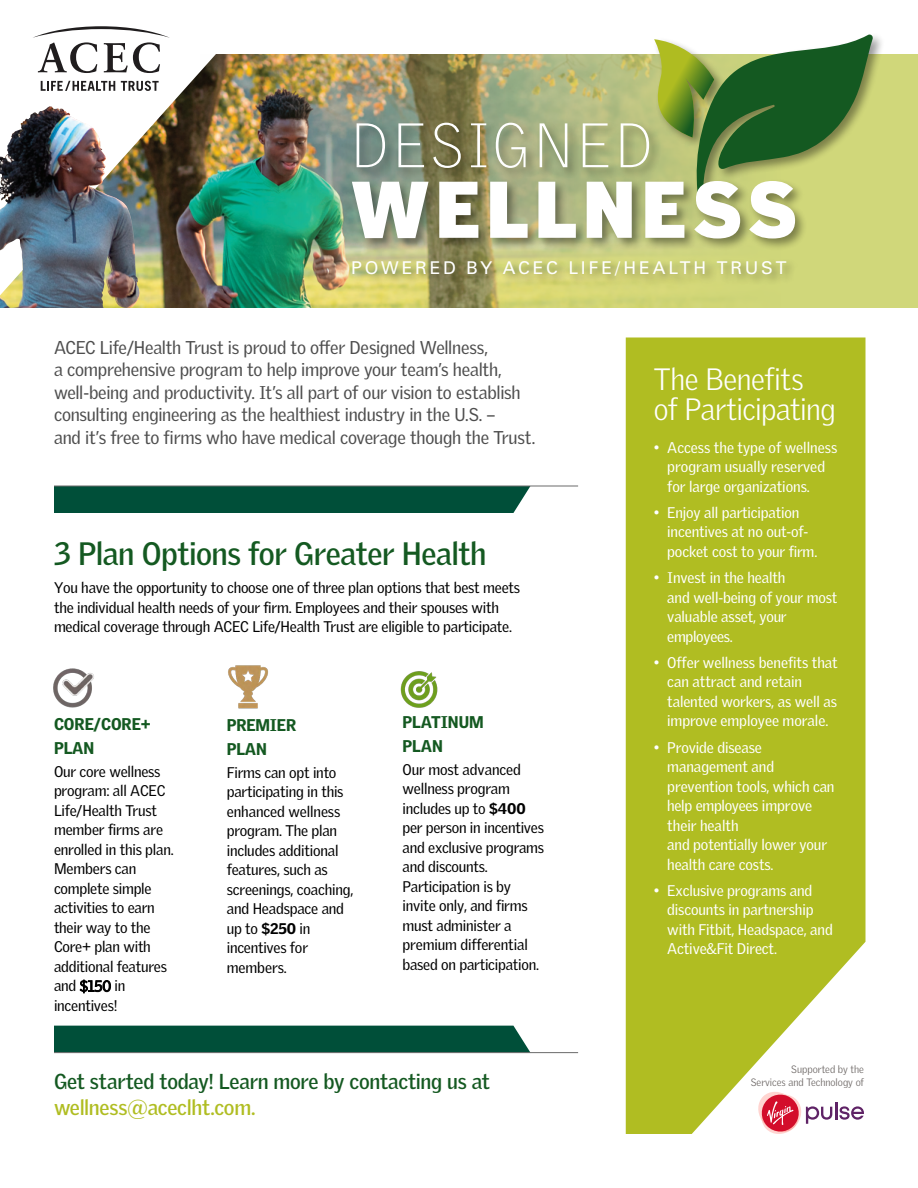
<style>
.page{position:relative;width:918px;height:1188px;background:#fff}
.page>*{position:absolute;margin:0;border:0;box-sizing:border-box;transform-origin:0 0}
.t1{font:900 78px "Griffith Gothic";letter-spacing:.085em;color:#fff}
.t2{font:100 60.9px "Griffith Gothic";letter-spacing:.07em;color:#fff}
.Heads{font:700 31.5px "Griffith Gothic";letter-spacing:-.015em;color:#145921}
.Heads-2{font:300 30px/30px "Griffith Gothic";letter-spacing:-.015em;color:#fff}
.Subhead{font:700 21px/25.5px "Griffith Gothic";letter-spacing:-.015em;color:#145921}
.Dek{font:18px/22.5px "Griffith Gothic";letter-spacing:-.015em;color:#4e4e4e}
.Subhead-2{font:17.55px "Univers";letter-spacing:.165em;color:#fff}
.Text{font:900 16.5px/24.3px "Griffith Gothic";letter-spacing:-.005em;color:#145921}
.Text-2{font:15px/19.5px "Griffith Gothic";letter-spacing:-.015em;color:#000}
.t3{font:15px/19.5px "Griffith Gothic";letter-spacing:-.01em;color:#fff}
.Heads-3{font:15px/19.5px "Griffith Gothic";letter-spacing:-.015em;color:#000}
.t4{font:300 10.35px/12.5px "Griffith Gothic";color:#655f5d;text-align:right}
.s1{font-weight:900}
.s2{color:#b0bd22}
</style>
<div class="page">
<div style="left:54px;top:487px;width:476px;height:26px;background:#004f39"></div>
<img style="left:0;top:73px;width:199px;height:235px">
<img style="left:0;top:107px;width:49px;height:143px">
<img style="left:199px;top:54px;width:719px;height:254px">
<hr style="left:54px;top:486px;width:524px;height:1px;background:#6b6b6b">
<svg style="left:41px;top:81px;width:74px;height:10px"></svg>
<svg style="left:121px;top:81px;width:38px;height:10px"></svg>
<svg style="left:33px;top:26px;width:137px;height:47px"></svg>
<div style="left:626px;top:337px;width:240px;height:797px;background:#b0bd22"></div>
<img style="left:400px;top:671px;width:38px;height:37px">
<img style="left:53px;top:668px;width:41px;height:40px">
<img style="left:228px;top:665px;width:40px;height:44px">
<div style="left:349px;top:32px;width:536px;height:255px;background:#000;opacity:.4"></div>
<svg style="left:650px;top:35px;width:223px;height:176px;background:#7c9b58"></svg>
<div style="left:54px;top:1026px;width:476px;height:26px;background:#004f39"></div>
<hr style="left:54px;top:1052px;width:524px;height:1px;background:#6b6b6b">
<svg style="left:758px;top:1092px;width:106px;height:42px"></svg>
<p class="t2" style="left:351px;top:109px;width:303px">DESIGNED</p>
<p class="t1" style="left:351px;top:163px;width:447px">WELLNESS</p>
<p class="Subhead-2" style="left:351px;top:256px;width:437px">POWERED BY ACEC LIFE/HEALTH TRUST</p>
<p class="Dek" style="left:54px;top:336px;width:483px">ACEC Life/Health Trust is proud to offer Designed Wellness,<br>a comprehensive program to help improve your team’s health, well-being and productivity. It’s all part of our vision to establish consulting engineering as the healthiest industry in the U.S. –<br>and it’s free to firms who have medical coverage though the Trust.</p>
<p class="Heads" style="left:54px;top:535px;width:434px">3 Plan Options for Greater Health</p>
<p class="Heads-3" style="left:54px;top:578px;width:468px">You have the opportunity to choose one of three plan options that best meets the individual health needs of your firm. Employees and their spouses with medical coverage through ACEC Life/Health Trust are eligible to participate.</p>
<p class="Text" style="left:54px;top:712px;width:98px">CORE/CORE+<br>PLAN</p>
<p class="Text-2" style="left:54px;top:762px;width:121px">Our core wellness program: all ACEC<br>Life/Health Trust member firms are enrolled in this plan.<br>Members can complete simple activities to earn their way to the<br>Core+ plan with additional features and $150 in incentives!</p>
<p class="Text" style="left:227px;top:713px;width:71px">PREMIER<br>PLAN</p>
<p class="Text-2" style="left:227px;top:763px;width:128px">Firms can opt into participating in this enhanced wellness program. The plan includes additional features, such as screenings, coaching, and Headspace and up to <span class="s1">$250</span> in incentives for members.</p>
<p class="Text" style="left:403px;top:710px;width:83px">PLATINUM<br>PLAN</p>
<p class="Text-2" style="left:403px;top:760px;width:143px">Our most advanced wellness program includes up to <span class="s1">$400 </span>per person in incentives and exclusive programs and discounts.<br>Participation is by invite only, and firms must administer a premium differential based on participation.</p>
<p class="Subhead" style="left:54px;top:1069px;width:438px">Get started today! Learn more by contacting us at <span class="s2">wellness@aceclht.com.</span></p>
<p class="Heads-2" style="left:654px;top:364px;width:184px">The Benefits<br>of Participating</p>
<p class="t3" style="left:667px;top:437px;width:171px;text-indent:-13px">• Access the type of wellness program usually reserved for large organizations.</p>
<p class="t3" style="left:667px;top:503px;width:151px;text-indent:-14px">• Enjoy all participation incentives at no out-of&shy;pocket cost to your firm.</p>
<p class="t3" style="left:667px;top:568px;width:172px;text-indent:-14px">• Invest in the health<br>and well-being of your most valuable asset, your employees.</p>
<p class="t3" style="left:667px;top:653px;width:172px;text-indent:-14px">• Offer wellness benefits that can attract and retain talented workers, as well as improve employee morale.</p>
<p class="t3" style="left:667px;top:737px;width:169px;text-indent:-13px">• Provide disease management and prevention tools, which can help employees improve their health<br>and potentially lower your health care costs.</p>
<p class="t3" style="left:667px;top:881px;width:167px;text-indent:-14px">• Exclusive programs and discounts in partnership with Fitbit, Headspace, and<br>Active&amp;Fit Direct.</p>
<p class="t4" style="left:751px;top:1064px;width:115px">Supported by the<br>Services and Technology of</p>
</div>
